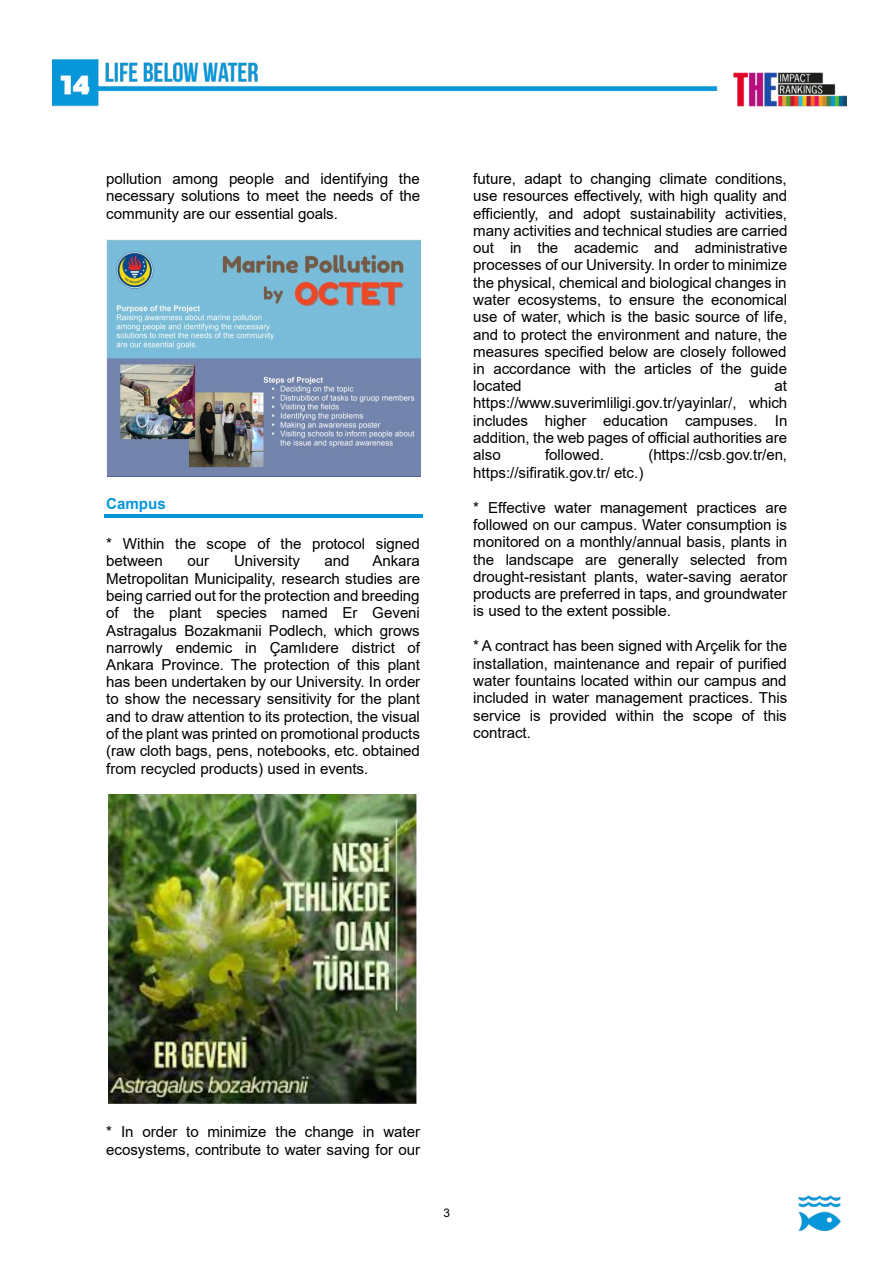
<style>
.page{position:relative;width:893px;height:1263px;background:#fff}
.page>*{position:absolute;margin:0;border:0;box-sizing:border-box;transform-origin:0 0}
.t1{font:15.15px/17.2px "Arial";letter-spacing:-.01em;color:#000;text-align:justify}
.t2{font:700 15.15px "Arial";letter-spacing:-.01em;color:#0797d9}
.t3{font:11.85px "Arial";color:#000}
</style>
<div class="page">
<img style="left:798px;top:1195px;width:43px;height:36px">
<img style="left:53px;top:59px;width:793px;height:48px">
<hr style="left:104px;top:514px;width:318px;height:3px;background:#0797d9">
<img style="left:106px;top:240px;width:314px;height:236px">
<img style="left:109px;top:794px;width:308px;height:310px">
<p class="t1" style="left:106px;top:170px;width:316px">pollution among people and identifying the necessary solutions to meet the needs of the community are our essential goals.</p>
<p class="t2" style="left:106px;top:493px;width:61px">Campus</p>
<p class="t1" style="left:106px;top:535px;width:315px">* Within the scope of the protocol signed between</p>
<p class="t1" style="left:106px;top:552px;width:315px;text-indent:266px">Ankara Metropolitan Municipality, research studies are being carried out for the protection and breeding of the plant species named Er Geveni Astragalus Bozakmanii Podlech, which grows narrowly endemic in Çamlıdere district of Ankara Province. The protection of this plant has been undertaken by our University. In order to show the necessary sensitivity for the plant and to draw attention to its protection, the visual of the plant was printed on promotional products (raw cloth bags, pens, notebooks, etc. obtained from recycled products) used in events.</p>
<p class="t1" style="left:188px;top:552px;width:23px">our</p>
<p class="t1" style="left:234px;top:552px;width:67px">University</p>
<p class="t1" style="left:324px;top:552px;width:26px">and</p>
<p class="t1" style="left:473px;top:170px;width:316px">future, adapt to changing climate conditions, use resources effectively, with high quality and efficiently, and adopt sustainability activities, many activities and technical studies are carried out in the academic and administrative processes of our University. In order to minimize the physical, chemical and biological changes in water ecosystems, to ensure the economical use of water, which is the basic source of life, and to protect the environment and nature, the measures specified below are closely followed in accordance with the articles of the guide located</p>
<p class="t1" style="left:473px;top:377px;width:316px;text-indent:301px">at https://www.suverimliligi.gov.tr/yayinlar/, which includes higher education campuses. In addition, the web pages of official authorities are also</p>
<p class="t1" style="left:545px;top:446px;width:60px">followed.</p>
<p class="t1" style="left:648px;top:446px;width:140px">(https://csb.gov.tr/en,</p>
<p class="t1" style="left:473px;top:463px;width:172px">https://sifiratik.gov.tr/ etc.)</p>
<p class="t1" style="left:473px;top:499px;width:315px">* Effective water management practices are followed on our campus. Water consumption is monitored on a monthly/annual basis, plants in the landscape are generally selected from drought-resistant plants, water-saving aerator products are preferred in taps, and groundwater is used to the extent possible.</p>
<p class="t1" style="left:473px;top:637px;width:315px">* A contract has been signed with Arçelik for the installation, maintenance and repair of purified water fountains located within our campus and included in water management practices. This service is provided within the scope of this contract.</p>
<p class="t1" style="left:106px;top:1123px;width:315px">* In order to minimize the change in water ecosystems, contribute to water saving for our</p>
<p class="t3" style="left:443px;top:1204px;width:8px">3</p>
</div>
